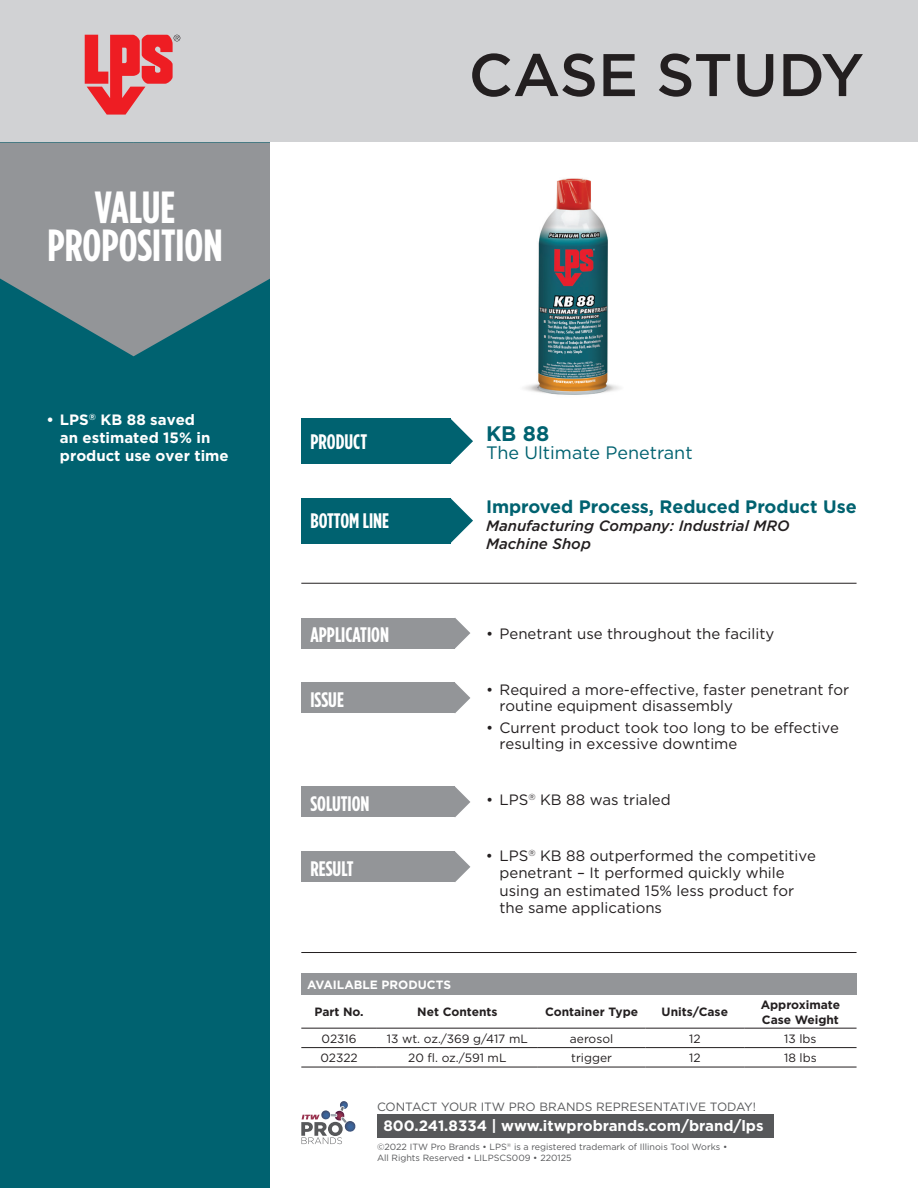
<style>
.page{position:relative;width:918px;height:1188px;background:#fff}
.page>*{position:absolute;margin:0;border:0;box-sizing:border-box;transform-origin:0 0}
.t1{font:500 60px "Gotham HTF";color:#231f20}
.t2{font:700 condensed 45px/37.5px "Gotham HTF";color:#fff;text-align:center}
.t3{font:700 condensed 21px "Gotham HTF";color:#fff}
.Name{font:700 21px "Gotham HTF";color:#006270}
.Header_2{font:700 18px "Gotham HTF";color:#006270}
.Header_2-2{font:18px "Gotham HTF";color:#006270}
.t4{font:15px/17.5px "Gotham HTF";color:#231f20}
.Contact_infor{font:700 15px/18px "Gotham HTF";color:#fff}
.Header_2-3{font:italic 500 15px/18px "Gotham HTF";color:#231f20}
.Available_Products{font:12px "Gotham";color:#231f20}
.Available_Header{font:700 12px/14.4px "Gotham";color:#231f20}
.Contact_header{font:12px "Gotham";color:#57585a}
.Available_Products_H{font:700 12px "Gotham";color:#fff}
.Copyright{font:9px/10.8px "Gotham";color:#57585a}
</style>
<div class="page">
<div style="left:0;top:0;width:918px;height:142px;background:#d1d2d4"></div>
<div style="left:0;top:142px;width:270px;height:1046px;background:#006270"></div>
<svg style="left:0;top:142px;width:270px;height:214px;fill:#939598"></svg>
<svg style="left:85px;top:35px;width:95px;height:80px"></svg>
<div style="left:301px;top:618px;width:154px;height:30px;background:#939598"></div>
<svg style="left:455px;top:618px;width:15px;height:30px"></svg>
<div style="left:301px;top:683px;width:154px;height:30px;background:#939598"></div>
<svg style="left:455px;top:683px;width:15px;height:30px"></svg>
<div style="left:301px;top:787px;width:154px;height:30px;background:#939598"></div>
<svg style="left:455px;top:787px;width:15px;height:30px"></svg>
<div style="left:301px;top:851px;width:154px;height:31px;background:#939598"></div>
<svg style="left:455px;top:851px;width:15px;height:31px"></svg>
<div style="left:301px;top:498px;width:149px;height:45px;background:#006270"></div>
<svg style="left:450px;top:498px;width:23px;height:45px"></svg>
<img style="left:524px;top:178px;width:96px;height:217px">
<div style="left:301px;top:973px;width:556px;height:22px;background:#939598"></div>
<hr style="left:301px;top:1028px;width:76px;height:1px;background:#231f20">
<hr style="left:377px;top:1028px;width:161px;height:1px;background:#231f20">
<hr style="left:538px;top:1028px;width:107px;height:1px;background:#231f20">
<hr style="left:645px;top:1028px;width:99px;height:1px;background:#231f20">
<hr style="left:744px;top:1028px;width:113px;height:1px;background:#231f20">
<hr style="left:301px;top:1047px;width:76px;height:1px;background:#231f20">
<hr style="left:377px;top:1047px;width:161px;height:1px;background:#231f20">
<hr style="left:538px;top:1047px;width:107px;height:1px;background:#231f20">
<hr style="left:645px;top:1047px;width:99px;height:1px;background:#231f20">
<hr style="left:744px;top:1047px;width:113px;height:1px;background:#231f20">
<hr style="left:301px;top:1067px;width:76px;height:1px;background:#231f20">
<hr style="left:377px;top:1067px;width:161px;height:1px;background:#231f20">
<hr style="left:538px;top:1067px;width:107px;height:1px;background:#231f20">
<hr style="left:645px;top:1067px;width:99px;height:1px;background:#231f20">
<hr style="left:744px;top:1067px;width:113px;height:1px;background:#231f20">
<hr style="left:301px;top:583px;width:556px;height:1px;background:#231f20">
<div style="left:301px;top:418px;width:149px;height:46px;background:#006270"></div>
<svg style="left:450px;top:418px;width:23px;height:46px"></svg>
<div style="left:377px;top:1115px;width:396px;height:23px;background:#57585a"></div>
<svg style="left:301px;top:1101px;width:54px;height:43px"></svg>
<hr style="left:301px;top:952px;width:556px;height:1px;background:#231f20">
<p class="t2" style="left:47px;top:188px;width:177px">VALUE<br>PROPOSITION</p>
<p class="Contact_infor" style="left:60px;top:410px;width:170px;text-indent:-14px">• LPS<sup>®</sup> KB 88 saved<br>an estimated 15% in product use over time</p>
<h1 class="t1" style="left:469px;top:41px;width:397px">CASE STUDY</h1>
<p class="t3" style="left:310px;top:429px;width:58px">PRODUCT</p>
<p class="t3" style="left:310px;top:509px;width:80px">BOTTOM LINE</p>
<p class="t3" style="left:310px;top:623px;width:80px">APPLICATION</p>
<p class="t3" style="left:310px;top:688px;width:35px">ISSUE</p>
<p class="t3" style="left:310px;top:792px;width:61px">SOLUTION</p>
<p class="t3" style="left:310px;top:856px;width:45px">RESULT</p>
<p class="Name" style="left:486px;top:421px;width:65px">KB 88</p>
<p class="Header_2-2" style="left:486px;top:443px;width:208px">The Ultimate Penetrant</p>
<p class="Header_2" style="left:486px;top:496px;width:372px">Improved Process, Reduced Product Use</p>
<p class="Header_2-3" style="left:486px;top:516px;width:305px">Manufacturing Company: Industrial MRO<br>Machine Shop</p>
<p class="t4" style="left:486px;top:625px;width:290px">• Penetrant use throughout the facility</p>
<p class="t4" style="left:500px;top:681px;width:351px;line-height:16.5px;text-indent:-14px">• Required a more-effective, faster penetrant for routine equipment disassembly</p>
<p class="t4" style="left:500px;top:719px;width:341px;line-height:16.5px;text-indent:-14px">• Current product took too long to be effective resulting in excessive downtime</p>
<p class="t4" style="left:486px;top:791px;width:186px">• LPS<sup>®</sup> KB 88 was trialed</p>
<p class="t4" style="left:499px;top:847px;width:318px;text-indent:-13px">• LPS<sup>®</sup> KB 88 outperformed the competitive penetrant – It performed quickly while using an estimated 15% less product for the same applications</p>
<p class="Available_Products_H" style="left:307px;top:978px;width:145px">AVAILABLE PRODUCTS</p>
<p class="Available_Header" style="left:315px;top:1005px;width:51px">Part No.</p>
<p class="Available_Header" style="left:417px;top:1005px;width:82px">Net Contents</p>
<p class="Available_Header" style="left:545px;top:1005px;width:95px">Container Type</p>
<p class="Available_Header" style="left:662px;top:1005px;width:68px">Units/Case</p>
<p class="Available_Header" style="left:761px;top:997px;width:81px">Approximate<br>Case Weight</p>
<p class="Available_Products" style="left:322px;top:1032px;width:37px">02316</p>
<p class="Available_Products" style="left:387px;top:1032px;width:143px">13 wt. oz./369 g/417 mL</p>
<p class="Available_Products" style="left:570px;top:1032px;width:45px">aerosol</p>
<p class="Available_Products" style="left:689px;top:1032px;width:13px">12</p>
<p class="Available_Products" style="left:784px;top:1032px;width:34px">13 lbs</p>
<p class="Available_Products" style="left:320px;top:1051px;width:39px">02322</p>
<p class="Available_Products" style="left:408px;top:1051px;width:100px">20 fl. oz./591 mL</p>
<p class="Available_Products" style="left:571px;top:1051px;width:42px">trigger</p>
<p class="Available_Products" style="left:689px;top:1051px;width:13px">12</p>
<p class="Available_Products" style="left:784px;top:1051px;width:34px">18 lbs</p>
<p class="Contact_header" style="left:377px;top:1100px;width:381px">CONTACT YOUR ITW PRO BRANDS REPRESENTATIVE TODAY!</p>
<p class="Contact_infor" style="left:384px;top:1117px;width:382px">800.241.8334 | www.itwprobrands.com/brand/lps</p>
<p class="Copyright" style="left:377px;top:1141px;width:352px">©2022 ITW Pro Brands • LPS<sup>®</sup> is a registered trademark of Illinois Tool Works •<br>All Rights Reserved • LILPSCS009 • 220125</p>
</div>
